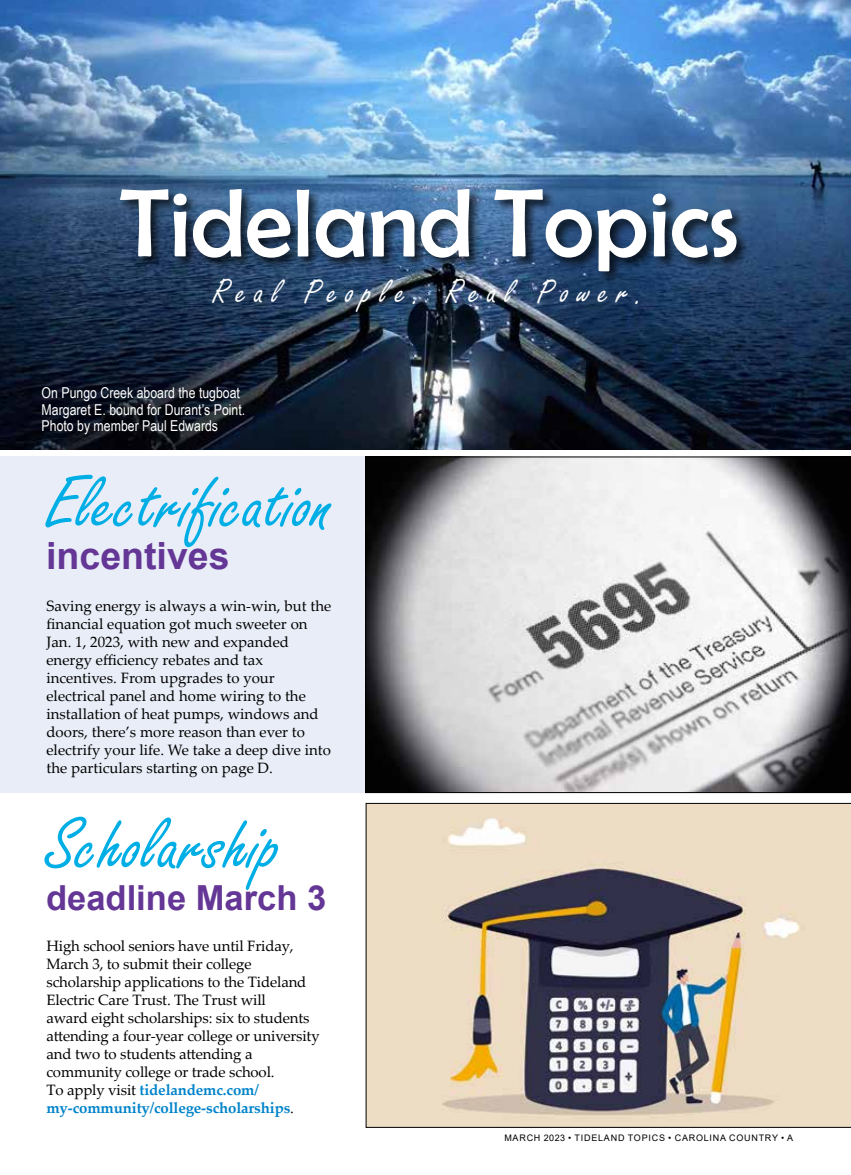
<style>
.page{position:relative;width:851px;height:1175px;background:#fff}
.page>*{position:absolute;margin:0;border:0;box-sizing:border-box;transform-origin:0 0}
.t1{font:79.5px "Freestyle Script";color:#00aee6}
.t2{font:700 37.5px "Arial";color:#643695}
.t3{font:36px "Freestyle Script";letter-spacing:.225em;color:#fff}
.t4{font:700 34.5px "Arial";color:#643695}
.t5{font:15px/18px "Palatino Linotype";color:#000}
.t6{font:15px/16.5px "Arial Narrow";color:#fff}
.t7{font:9px "Arial";letter-spacing:.085em;color:#000}
.s1{font-weight:700;color:#0083ca}
</style>
<div class="page">
<img style="left:0;top:0;width:850px;height:450px">
<div style="left:1px;top:457px;width:849px;height:335px;background:#e9edf7"></div>
<div style="left:118px;top:186px;width:631px;height:99px;background:#000;opacity:.75"></div>
<svg style="left:120px;top:189px;width:616px;height:82px"></svg>
<svg style="left:365px;top:457px;width:485px;height:335px"></svg>
<svg style="left:366px;top:803px;width:484px;height:324px;background:#c2b6a6"></svg>
<h3 class="t3" style="left:213px;top:272px;width:432px">Real People. Real Power.</h3>
<p class="t6" style="left:42px;top:384px;width:205px">On Pungo Creek aboard the tugboat<br>Margaret E. bound for Durant’s Point.<br>Photo by member Paul Edwards</p>
<h1 class="t1" style="left:46px;top:461px;width:289px">Electrification</h1>
<h2 class="t2" style="left:46px;top:529px;width:185px">incentives</h2>
<p class="t5" style="left:46px;top:596px;width:286px">Saving energy is always a win-win, but the financial equation got much sweeter on Jan. 1, 2023, with new and expanded energy efficiency rebates and tax incentives. From upgrades to your electrical panel and home wiring to the installation of heat pumps, windows and doors, there’s more reason than ever to electrify your life. We take a deep dive into the particulars starting on page D.</p>
<h1 class="t1" style="left:46px;top:802px;width:236px">Scholarship</h1>
<h3 class="t4" style="left:46px;top:873px;width:281px">deadline March 3</h3>
<p class="t5" style="left:46px;top:936px;width:275px">High school seniors have until Friday, March 3, to submit their college scholarship applications to the Tideland Electric Care Trust. The Trust will<br>award eight scholarships: six to students attending a four-year college or university and two to students attending a community college or trade school.<br>To apply visit <span class="s1">tidelandemc.com/ my-community/college-scholarships</span>.</p>
<p class="t7" style="left:504px;top:1131px;width:290px">MARCH 2023 • TIDELAND TOPICS • CAROLINA COUNTRY • A</p>
</div>
